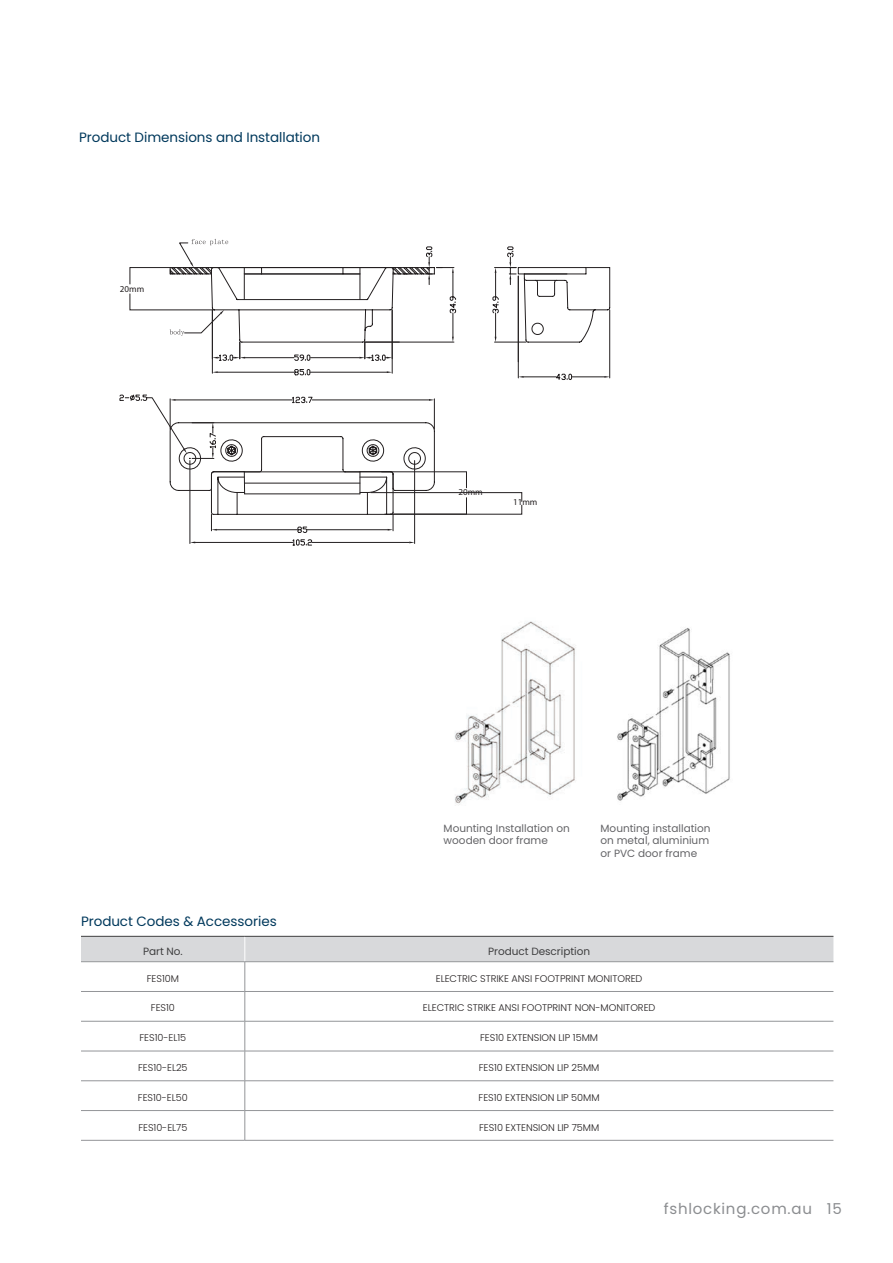
<style>
.page{position:relative;width:893px;height:1263px;background:#fff}
.page>*{position:absolute;margin:0;border:0;box-sizing:border-box;transform-origin:0 0}
.t1{font:15px "Poppins";letter-spacing:.05em;color:#8b8d90}
.t2{font:13.5px "Poppins";letter-spacing:-.005em;color:#00395c}
.t3{font:10.5px/12.6px "Poppins";color:#636366}
.t4{font:10.5px "Poppins";letter-spacing:-.005em;color:#3e3e3f}
.t5{font:300 9.75px "Poppins";letter-spacing:-.005em;color:#231f20}
.t6{font:9px "Myriad Pro";color:#231f20}
</style>
<div class="page">
<svg style="left:81px;top:1022px;width:752px;height:118px"></svg>
<svg style="left:246px;top:1022px;width:587px;height:88px"></svg>
<svg style="left:81px;top:937px;width:752px;height:84px"></svg>
<hr style="left:81px;top:1021px;width:164px;height:1px;background:#939598">
<hr style="left:245px;top:1021px;width:588px;height:1px;background:#939598">
<hr style="left:245px;top:1021px;width:1px;height:30px;background:#939598">
<hr style="left:81px;top:1051px;width:164px;height:1px;background:#939598">
<hr style="left:245px;top:1051px;width:588px;height:1px;background:#939598">
<hr style="left:81px;top:1080px;width:164px;height:1px;background:#939598">
<hr style="left:245px;top:1080px;width:588px;height:1px;background:#939598">
<hr style="left:81px;top:1110px;width:164px;height:1px;background:#939598">
<hr style="left:245px;top:1110px;width:588px;height:1px;background:#939598">
<svg style="left:245px;top:1051px;width:1px;height:89px"></svg>
<hr style="left:81px;top:1140px;width:164px;height:1px;background:#939598">
<hr style="left:245px;top:1140px;width:588px;height:1px;background:#939598">
<hr style="left:81px;top:936px;width:164px;height:1px;background:#3e3e3f">
<hr style="left:245px;top:936px;width:588px;height:1px;background:#3e3e3f">
<svg style="left:130px;top:238px;width:480px;height:142px"></svg>
<svg style="left:120px;top:394px;width:402px;height:150px"></svg>
<img style="left:455px;top:621px;width:121px;height:184px">
<img style="left:617px;top:628px;width:113px;height:173px">
<h2 class="t2" style="left:79px;top:129px;width:243px">Product Dimensions and Installation</h2>
<p class="t6" style="left:120px;top:283px;width:26px">20mm</p>
<h2 class="t2" style="left:81px;top:913px;width:197px">Product Codes &amp; Accessories</h2>
<p class="t6" style="left:458px;top:487px;width:26px">20mm</p>
<p class="t6" style="left:513px;top:496px;width:26px">11mm</p>
<p class="t3" style="left:444px;top:822px;width:128px">Mounting Installation on wooden door frame</p>
<p class="t3" style="left:601px;top:822px;width:112px">Mounting installation on metal, aluminium or PVC door frame</p>
<p class="t4" style="left:143px;top:945px;width:41px">Part No.</p>
<p class="t4" style="left:488px;top:945px;width:104px">Product Description</p>
<p class="t5" style="left:147px;top:973px;width:34px">FES10M</p>
<p class="t5" style="left:436px;top:973px;width:208px">ELECTRIC STRIKE ANSI FOOTPRINT MONITORED</p>
<p class="t5" style="left:151px;top:1002px;width:25px">FES10</p>
<p class="t5" style="left:423px;top:1002px;width:234px">ELECTRIC STRIKE ANSI FOOTPRINT NON-MONITORED</p>
<p class="t5" style="left:140px;top:1032px;width:48px">FES10-EL15</p>
<p class="t5" style="left:480px;top:1032px;width:119px">FES10 EXTENSION LIP 15MM</p>
<p class="t5" style="left:138px;top:1062px;width:51px">FES10-EL25</p>
<p class="t5" style="left:479px;top:1062px;width:122px">FES10 EXTENSION LIP 25MM</p>
<p class="t5" style="left:138px;top:1092px;width:51px">FES10-EL50</p>
<p class="t5" style="left:479px;top:1092px;width:122px">FES10 EXTENSION LIP 50MM</p>
<p class="t5" style="left:138px;top:1121px;width:51px">FES10-EL75</p>
<p class="t5" style="left:479px;top:1121px;width:122px">FES10 EXTENSION LIP 75MM</p>
<h1 class="t1" style="left:664px;top:1200px;width:180px">fshlocking.com.au 15</h1>
</div>
